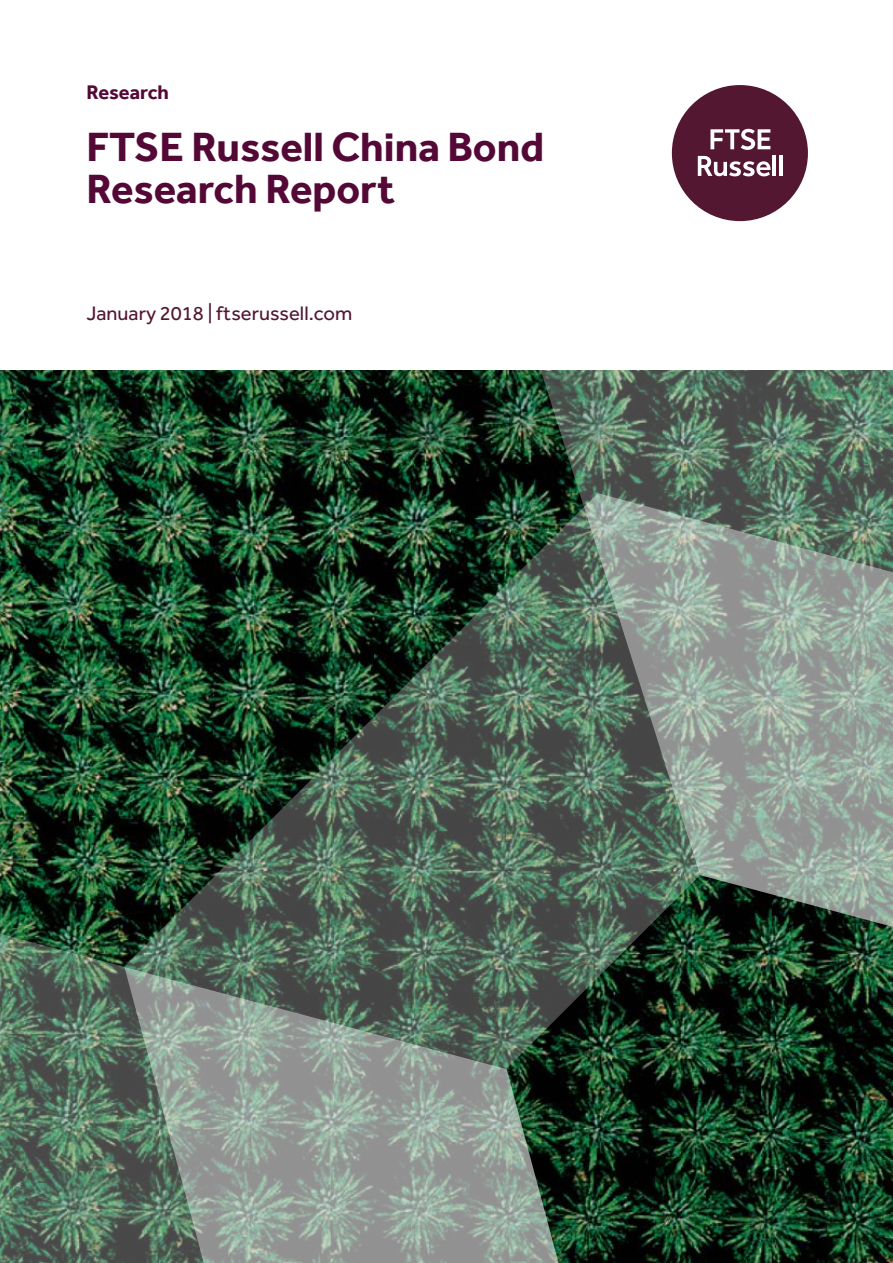
<style>
.page{position:relative;width:893px;height:1263px;background:#fff}
.page>*{position:absolute;margin:0;border:0;box-sizing:border-box;transform-origin:0 0}
.t1{font:700 42px/42px "Effra";color:#540836}
.t2{font:20.25px "Effra";color:#531732}
.t3{font:700 20.25px "Effra";color:#540836}
</style>
<div class="page">
<img style="left:0;top:85px;width:893px;height:1178px">
<p class="t3" style="left:86px;top:80px;width:84px">Research</p>
<p class="t1" style="left:86px;top:125px;width:459px">FTSE Russell China Bond<br>Research Report</p>
<p class="t2" style="left:86px;top:302px;width:267px">January 2018 | ftserussell.com</p>
</div>
